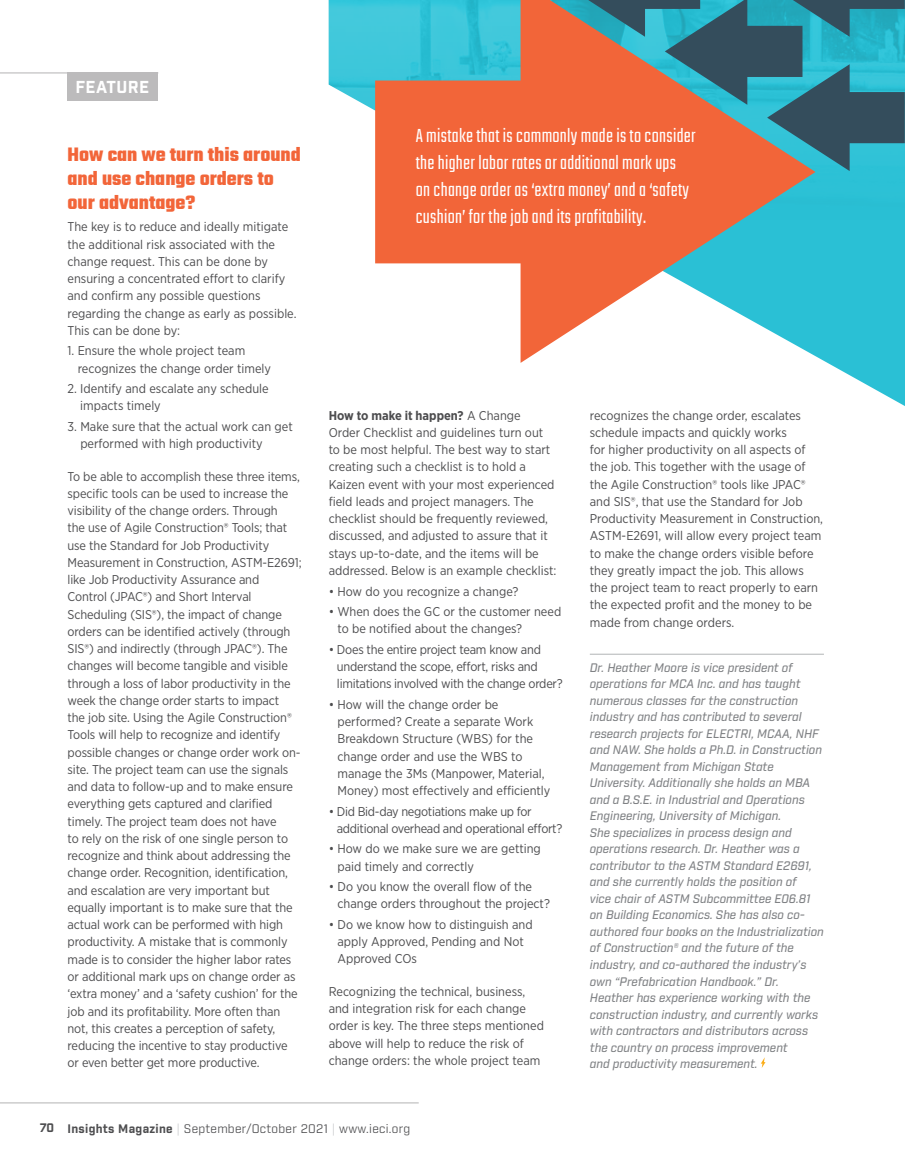
<style>
.page{position:relative;width:905px;height:1175px;background:#fff}
.page>*{position:absolute;margin:0;border:0;box-sizing:border-box;transform-origin:0 0}
.t1{font:300 21px/27px "Teko";letter-spacing:.015em;color:#fff}
.t2{font:700 21px/24px "Teko";color:#f26539}
.t3{font:700 16.8px "Industry";letter-spacing:.025em;color:#fff}
.t4{font:12.75px/17.2px "Gotham Narrow";letter-spacing:-.01em;color:#4d4d4f}
.t5{font:italic 500 12px/16.5px "Industry";color:#808285}
.t6{font:12px "Industry";letter-spacing:.025em;color:#4d4d4f}
.s1{font-weight:700}
.s2{color:#c7c8ca}
</style>
<div class="page">
<svg style="left:815px;top:221px;width:89px;height:185px;background:#47c8da"></svg>
<img style="left:328px;top:0;width:576px;height:221px">
<svg style="left:815px;top:0;width:89px;height:171px;background:#2f889a"></svg>
<hr style="left:590px;top:654px;width:234px;height:1px;background:#b1b4b6">
<svg style="left:761px;top:1057px;width:4px;height:11px"></svg>
<svg style="left:375px;top:0;width:440px;height:363px;fill:#f26539"></svg>
<div style="left:68px;top:73px;width:90px;height:28px;background:#bcbbbc"></div>
<hr style="left:0;top:72px;width:158px;height:1px;background:#bcbbbc">
<hr style="left:0;top:1102px;width:418px;height:1px;background:#bcbbbc">
<h2 class="t3" style="left:75px;top:77px;width:75px">FEATURE</h2>
<h1 class="t2" style="left:68px;top:143px;width:235px">How can we turn this around and use change orders to our advantage?</h1>
<p class="t4" style="left:68px;top:218px;width:230px">The key is to reduce and ideally mitigate the additional risk associated with the change request. This can be done by ensuring a concentrated effort to clarify and confirm any possible questions regarding the change as early as possible.<br>This can be done by:</p>
<p class="t4" style="left:78px;top:342px;width:195px;text-indent:-10px">1. Ensure the whole project team recognizes the change order timely</p>
<p class="t4" style="left:80px;top:380px;width:190px;text-indent:-13px">2. Identify and escalate any schedule impacts timely</p>
<p class="t4" style="left:80px;top:417px;width:214px;text-indent:-13px">3. Make sure that the actual work can get performed with high productivity</p>
<p class="t4" style="left:68px;top:467px;width:235px">To be able to accomplish these three items, specific tools can be used to increase the visibility of the change orders. Through<br>the use of Agile Construction® Tools; that use the Standard for Job Productivity Measurement in Construction, ASTM-E2691; like Job Productivity Assurance and Control (JPAC®) and Short Interval Scheduling (SIS®), the impact of change orders can be identified actively (through SIS®) and indirectly (through JPAC®). The changes will become tangible and visible through a loss of labor productivity in the week the change order starts to impact<br>the job site. Using the Agile Construction® Tools will help to recognize and identify possible changes or change order work on&shy;site. The project team can use the signals and data to follow-up and to make ensure everything gets captured and clarified timely. The project team does not have<br>to rely on the risk of one single person to recognize and think about addressing the change order. Recognition, identification, and escalation are very important but equally important is to make sure that the actual work can be performed with high productivity. A mistake that is commonly made is to consider the higher labor rates or additional mark ups on change order as ‘extra money’ and a ‘safety cushion’ for the job and its profitability. More often than not, this creates a perception of safety, reducing the incentive to stay productive or even better get more productive.</p>
<h1 class="t1" style="left:416px;top:124px;width:281px">A mistake that is commonly made is to consider the higher labor rates or additional mark ups on change order as ‘extra money’ and a ‘safety cushion’ for the job and its profitability.</h1>
<p class="t4" style="left:329px;top:406px;width:229px"><span class="s1">How to make it happen?</span> A Change<br>Order Checklist and guidelines turn out to be most helpful. The best way to start creating such a checklist is to hold a Kaizen event with your most experienced field leads and project managers. The checklist should be frequently reviewed, discussed, and adjusted to assure that it stays up-to-date, and the items will be addressed. Below is an example checklist:</p>
<p class="t4" style="left:329px;top:582px;width:191px">• How do you recognize a change?</p>
<p class="t4" style="left:337px;top:602px;width:225px;text-indent:-9px">• When does the GC or the customer need to be notified about the changes?</p>
<p class="t4" style="left:337px;top:640px;width:227px;text-indent:-8px">• Does the entire project team know and understand the scope, effort, risks and limitations involved with the change order?</p>
<p class="t4" style="left:337px;top:695px;width:214px;text-indent:-9px">• How will the change order be performed? Create a separate Work Breakdown Structure (WBS) for the change order and use the WBS to manage the 3Ms (Manpower, Material, Money) most effectively and efficiently</p>
<p class="t4" style="left:337px;top:802px;width:227px;text-indent:-8px">• Did Bid-day negotiations make up for additional overhead and operational effort?</p>
<p class="t4" style="left:337px;top:840px;width:205px;text-indent:-9px">• How do we make sure we are getting paid timely and correctly</p>
<p class="t4" style="left:337px;top:877px;width:214px;text-indent:-9px">• Do you know the overall flow of the change orders throughout the project?</p>
<p class="t4" style="left:337px;top:915px;width:197px;text-indent:-9px">• Do we know how to distinguish and apply Approved, Pending and Not<br>Approved COs</p>
<p class="t4" style="left:329px;top:982px;width:217px">Recognizing the technical, business, and integration risk for each change order is key. The three steps mentioned above will help to reduce the risk of change orders: the whole project team</p>
<p class="t4" style="left:590px;top:406px;width:235px">recognizes the change order, escalates schedule impacts and quickly works<br>for higher productivity on all aspects of the job. This together with the usage of the Agile Construction® tools like JPAC® and SIS®, that use the Standard for Job Productivity Measurement in Construction, ASTM-E2691, will allow every project team to make the change orders visible before they greatly impact the job. This allows the project team to react properly to earn the expected profit and the money to be made from change orders.</p>
<p class="t5" style="left:590px;top:659px;width:235px">Dr. Heather Moore is vice president of operations for MCA Inc. and has taught numerous classes for the construction industry and has contributed to several research projects for ELECTRI, MCAA, NHF and NAW. She holds a Ph.D. in Construction Management from Michigan State University. Additionally she holds an MBA and a B.S.E. in Industrial and Operations Engineering, University of Michigan.<br>She specializes in process design and operations research. Dr. Heather was a contributor to the ASTM Standard E2691, and she currently holds the position of<br>vice chair of ASTM Subcommittee E06.81 on Building Economics. She has also co&shy;authored four books on the Industrialization of Construction® and the future of the industry, and co-authored the industry’s own “Prefabrication Handbook.” Dr.<br>Heather has experience working with the construction industry, and currently works with contractors and distributors across the country on process improvement<br>and productivity measurement.</p>
<p class="t6" style="left:40px;top:1121px;width:372px"><span class="s1">70 Insights Magazine</span> <span class="s2">|</span> September/October 2021 <span class="s2">|</span> www.ieci.org</p>
</div>
